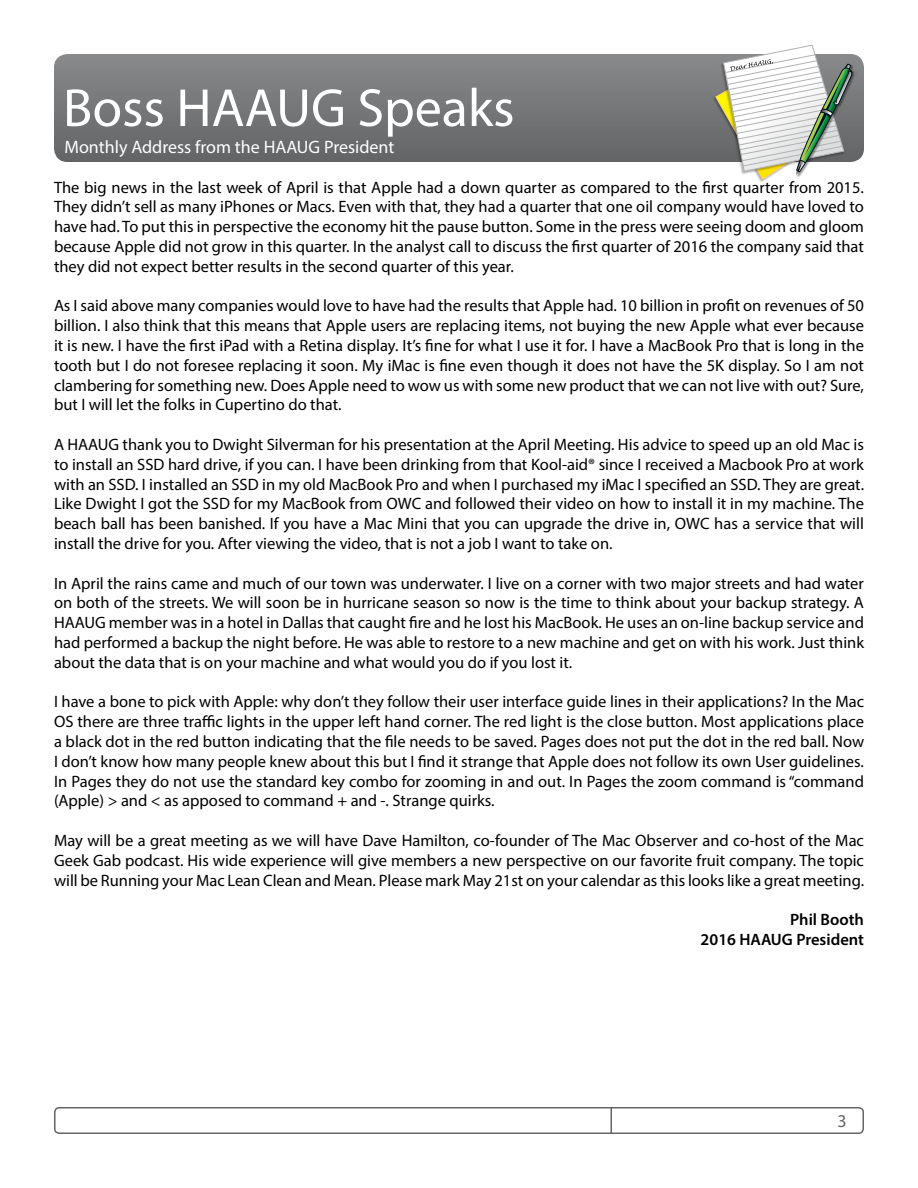
<style>
.page{position:relative;width:918px;height:1188px;background:#fff}
.page>*{position:absolute;margin:0;border:0;box-sizing:border-box;transform-origin:0 0}
.t1{font:54px "Myriad Pro";color:#fff}
.t2{font:18px "Myriad Pro";color:#fff}
.t3{font:18px "Myriad Pro";color:#636466}
.t4{font:16.5px/19.8px "Myriad Pro";color:#000;text-align:justify}
.t5{font:600 16.5px/19.8px "Myriad Pro";color:#000;text-align:right}
</style>
<div class="page">
<hr style="left:610px;top:1107px;width:2px;height:27px;background:#636466">
<div style="left:54px;top:1107px;width:810px;height:27px;border:2px solid #636466;border-radius:4px"></div>
<div style="left:54px;top:54px;width:810px;height:108px;background:linear-gradient(to bottom,#898a8c,#636466);border-radius:14px"></div>
<img style="left:712px;top:59px;width:55px;height:123px">
<img style="left:853px;top:63px;width:3px;height:99px">
<svg style="left:716px;top:45px;width:137px;height:134px"></svg>
<h1 class="t1" style="left:63px;top:75px;width:453px">Boss HAAUG Speaks</h1>
<p class="t2" style="left:64px;top:136px;width:331px">Monthly Address from the HAAUG President</p>
<p class="t4" style="left:54px;top:177px;width:812px">The big news in the last week of April is that Apple had a down quarter as compared to the first quarter from 2015.<br>They didn’t sell as many iPhones or Macs. Even with that, they had a quarter that one oil company would have loved to have had. To put this in perspective the economy hit the pause button. Some in the press were seeing doom and gloom because Apple did not grow in this quarter. In the analyst call to discuss the first quarter of 2016 the company said that they did not expect better results in the second quarter of this year.</p>
<p class="t4" style="left:54px;top:296px;width:812px">As I said above many companies would love to have had the results that Apple had. 10 billion in profit on revenues of 50 billion. I also think that this means that Apple users are replacing items, not buying the new Apple what ever because it is new. I have the first iPad with a Retina display. It’s fine for what I use it for. I have a MacBook Pro that is long in the tooth but I do not foresee replacing it soon. My iMac is fine even though it does not have the 5K display. So I am not clambering for something new. Does Apple need to wow us with some new product that we can not live with out? Sure, but I will let the folks in Cupertino do that.</p>
<p class="t4" style="left:54px;top:434px;width:812px">A HAAUG thank you to Dwight Silverman for his presentation at the April Meeting. His advice to speed up an old Mac is to install an SSD hard drive, if you can. I have been drinking from that Kool-aid® since I received a Macbook Pro at work with an SSD. I installed an SSD in my old MacBook Pro and when I purchased my iMac I specified an SSD. They are great.<br>Like Dwight I got the SSD for my MacBook from OWC and followed their video on how to install it in my machine. The beach ball has been banished. If you have a Mac Mini that you can upgrade the drive in, OWC has a service that will install the drive for you. After viewing the video, that is not a job I want to take on.</p>
<p class="t4" style="left:54px;top:573px;width:812px">In April the rains came and much of our town was underwater. I live on a corner with two major streets and had water on both of the streets. We will soon be in hurricane season so now is the time to think about your backup strategy. A HAAUG member was in a hotel in Dallas that caught fire and he lost his MacBook. He uses an on-line backup service and had performed a backup the night before. He was able to restore to a new machine and get on with his work. Just think about the data that is on your machine and what would you do if you lost it.</p>
<p class="t4" style="left:54px;top:692px;width:812px">I have a bone to pick with Apple: why don’t they follow their user interface guide lines in their applications? In the Mac OS there are three traffic lights in the upper left hand corner. The red light is the close button. Most applications place a black dot in the red button indicating that the file needs to be saved. Pages does not put the dot in the red ball. Now I don’t know how many people knew about this but I find it strange that Apple does not follow its own User guidelines.<br>In Pages they do not use the standard key combo for zooming in and out. In Pages the zoom command is “command (Apple) &gt; and &lt; as apposed to command + and -. Strange quirks.</p>
<p class="t4" style="left:54px;top:830px;width:812px">May will be a great meeting as we will have Dave Hamilton, co-founder of The Mac Observer and co-host of the Mac Geek Gab podcast. His wide experience will give members a new perspective on our favorite fruit company. The topic will be Running your Mac Lean Clean and Mean. Please mark May 21st on your calendar as this looks like a great meeting.</p>
<p class="t5" style="left:701px;top:909px;width:165px">Phil Booth<br>2016 HAAUG President</p>
<p class="t3" style="left:838px;top:1110px;width:11px">3</p>
</div>
